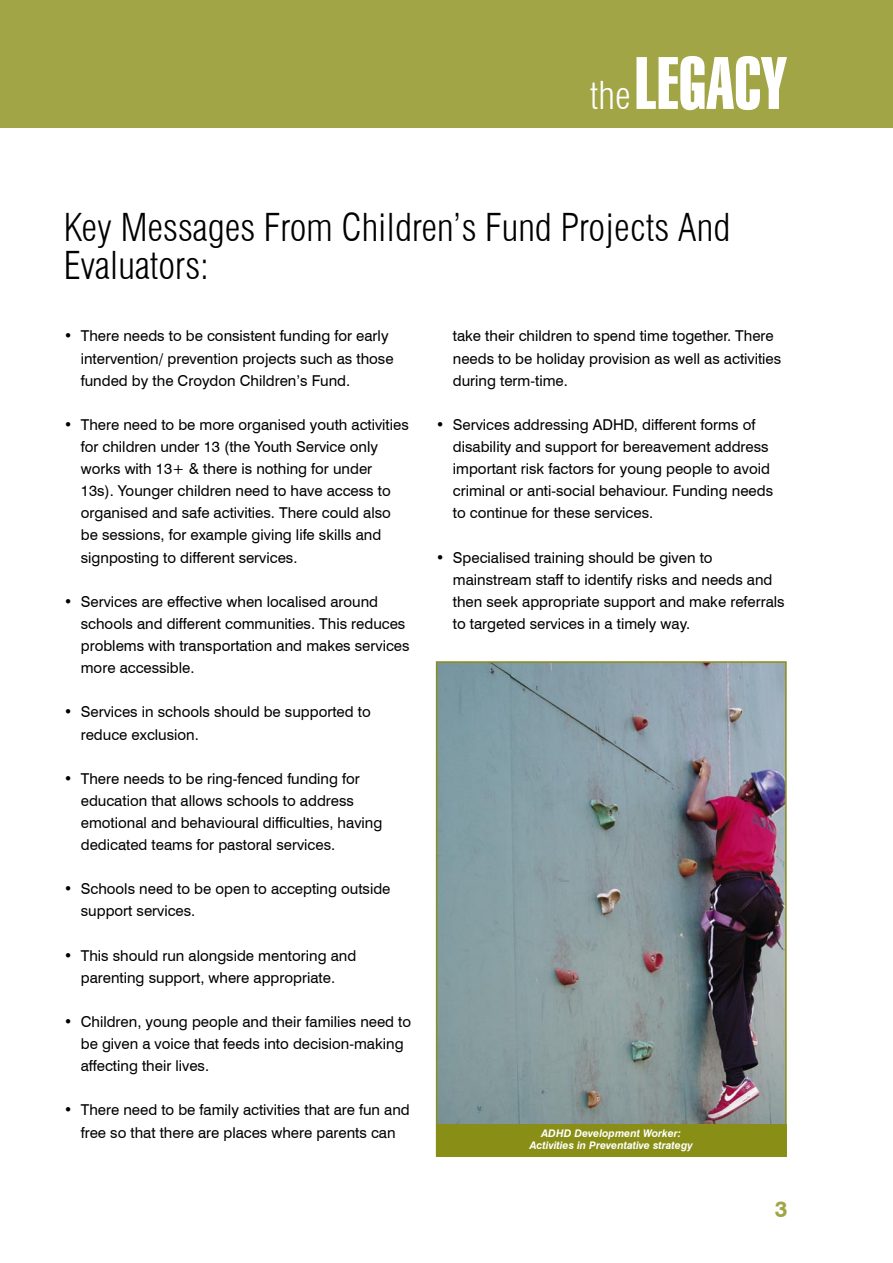
<style>
.page{position:relative;width:893px;height:1263px;background:#fff}
.page>*{position:absolute;margin:0;border:0;box-sizing:border-box;transform-origin:0 0}
.t1{font:72px "Swiss 911 BT Extra Compressed";color:#fff}
.Heading1{font:300 condensed 37.5px/37.5px "Swiss 721 BT";color:#000}
.t2{font:700 22.5px "Swiss 721 BT";color:#a1a545}
.Bullets1{font:15px/22px "Swiss 721 BT";color:#000}
.Body1{font:italic 700 10.5px "Swiss 721 BT";color:#fff}
.s1{font-family:"Swiss 721 BT";font-weight:300;font-stretch:condensed;font-size:37.5px}
</style>
<div class="page">
<div style="left:0;top:0;width:893px;height:128px;background:#a1a545"></div>
<img style="left:439px;top:664px;width:345px;height:460px">
<div style="left:436px;top:661px;width:351px;height:496px;border:2px solid #898e16"></div>
<div style="left:436px;top:1124px;width:351px;height:33px;background:#898e16"></div>
<h1 class="t1" style="left:590px;top:43px;width:198px"><span class="s1">the</span> LEGACY</h1>
<p class="Heading1" style="left:64px;top:209px;width:668px">Key Messages From Children’s Fund Projects And<br>Evaluators:</p>
<p class="Bullets1" style="left:81px;top:325px;width:314px;text-indent:-17px">• There needs to be consistent funding for early intervention/ prevention projects such as those funded by the Croydon Children’s Fund.</p>
<p class="Bullets1" style="left:81px;top:413px;width:330px;text-indent:-17px">• There need to be more organised youth activities for children under 13 (the Youth Service only works with 13+ &amp; there is nothing for under 13s). Younger children need to have access to organised and safe activities. There could also be sessions, for example giving life skills and signposting to different services.</p>
<p class="Bullets1" style="left:81px;top:590px;width:330px;text-indent:-17px">• Services are effective when localised around schools and different communities. This reduces problems with transportation and makes services more accessible.</p>
<p class="Bullets1" style="left:81px;top:701px;width:291px;text-indent:-17px">• Services in schools should be supported to reduce exclusion.</p>
<p class="Bullets1" style="left:81px;top:767px;width:303px;text-indent:-17px">• There needs to be ring-fenced funding for education that allows schools to address emotional and behavioural difficulties, having dedicated teams for pastoral services.</p>
<p class="Bullets1" style="left:81px;top:878px;width:311px;text-indent:-17px">• Schools need to be open to accepting outside support services.</p>
<p class="Bullets1" style="left:64px;top:944px;width:294px;text-align:center">• This should run alongside mentoring and parenting support, where appropriate.</p>
<p class="Bullets1" style="left:81px;top:1010px;width:332px;text-indent:-17px">• Children, young people and their families need to be given a voice that feeds into decision-making affecting their lives.</p>
<p class="Bullets1" style="left:64px;top:1099px;width:348px;text-align:center">• There need to be family activities that are fun and free so that there are places where parents can</p>
<p class="Bullets1" style="left:453px;top:325px;width:330px">take their children to spend time together. There needs to be holiday provision as well as activities during term-time.</p>
<p class="Bullets1" style="left:453px;top:413px;width:322px;text-indent:-17px">• Services addressing ADHD, different forms of disability and support for bereavement address important risk factors for young people to avoid criminal or anti-social behaviour. Funding needs to continue for these services.</p>
<p class="Bullets1" style="left:453px;top:546px;width:333px;text-indent:-17px">• Specialised training should be given to mainstream staff to identify risks and needs and then seek appropriate support and make referrals to targeted services in a timely way.</p>
<p class="Body1" style="left:541px;top:1126px;width:141px">ADHD Development Worker:</p>
<p class="Body1" style="left:530px;top:1139px;width:165px">Activities in Preventative strategy</p>
<h3 class="t2" style="left:775px;top:1196px;width:14px">3</h3>
</div>
